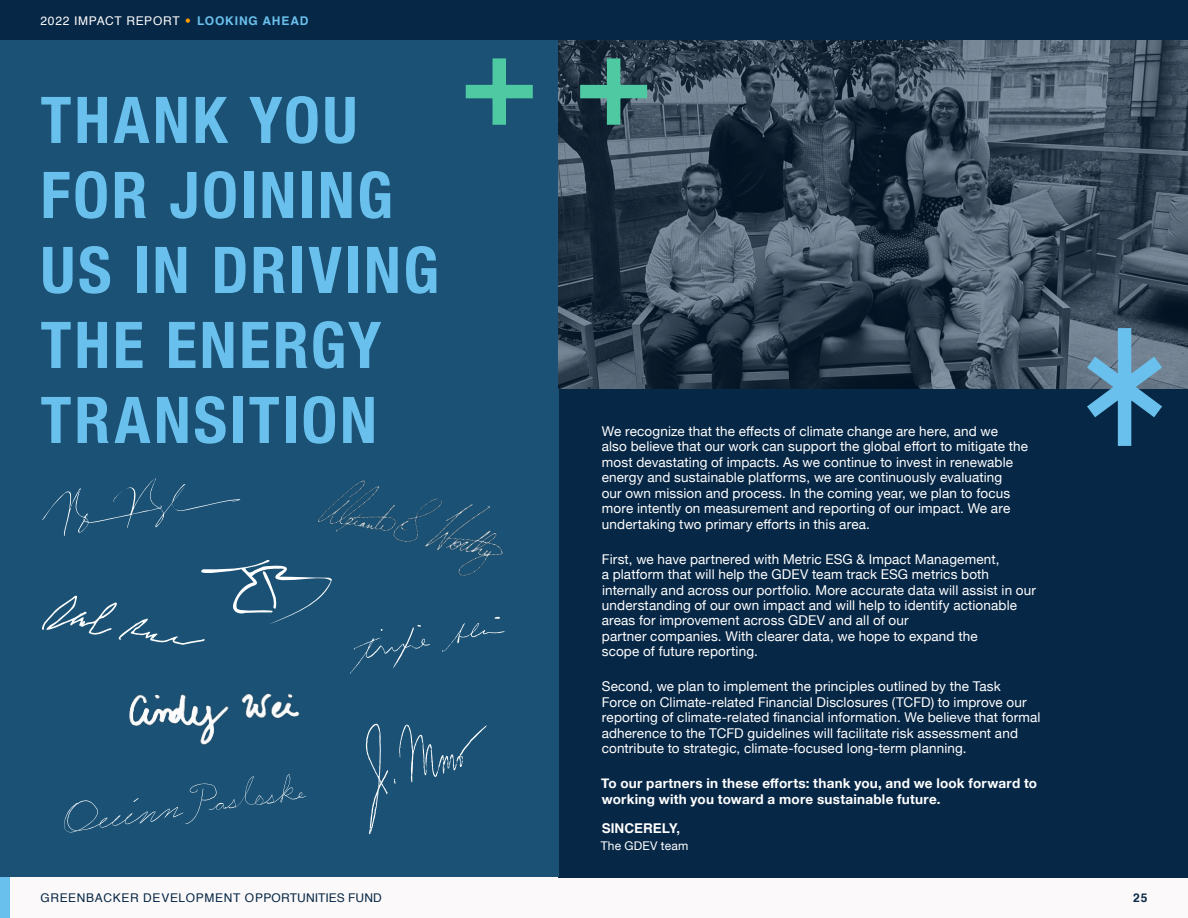
<style>
.page{position:relative;width:1188px;height:918px;background:#fff}
.page>*{position:absolute;margin:0;border:0;box-sizing:border-box;transform-origin:0 0}
.t1{font:700 condensed 64.5px/75px "Helvetica Neue";letter-spacing:.04em;color:#6ac0ec}
.intro_body{font:13.5px/15.5px "Helvetica Neue";letter-spacing:.01em;color:#fff}
.intro_body-2{font:700 13.5px/15.5px "Helvetica Neue";letter-spacing:.02em;color:#fff}
.t2{font:700 13.5px "Helvetica";color:#fff}
.t3{font:12px "Helvetica";letter-spacing:.045em;color:#072746}
.t4{font:12px "Helvetica";letter-spacing:.06em;color:#fff}
.t5{font:700 12px "Helvetica";letter-spacing:.07em;color:#6ac0ec}
.t6{font:12px "Helvetica Neue";letter-spacing:.02em;color:#fff}
.t7{font:700 12px "Helvetica";color:#072746}
</style>
<div class="page">
<div style="left:10px;top:878px;width:1178px;height:40px;background:#fbf9f9"></div>
<div style="left:0;top:878px;width:10px;height:40px;background:#6ac0ec"></div>
<div style="left:0;top:0;width:1188px;height:41px;background:#072746"></div>
<svg style="left:186px;top:18px;width:4px;height:5px"></svg>
<div style="left:558px;top:41px;width:630px;height:837px;background:#072746"></div>
<div style="left:0;top:40px;width:558px;height:838px;background:#1a5174"></div>
<svg style="left:558px;top:41px;width:630px;height:348px;background:#394958"></svg>
<div style="left:466px;top:85px;width:67px;height:13px;background:#4ec9a2"></div>
<div style="left:493px;top:58px;width:13px;height:67px;background:#4ec9a2"></div>
<hr style="left:466px;top:0;width:67px;height:1px;background:#4ec9a2">
<svg style="left:493px;top:0;width:13px;height:1px"></svg>
<div style="left:580px;top:85px;width:67px;height:13px;background:#4ec9a2"></div>
<div style="left:607px;top:58px;width:13px;height:67px;background:#4ec9a2"></div>
<hr style="left:580px;top:0;width:67px;height:1px;background:#4ec9a2">
<svg style="left:607px;top:0;width:13px;height:1px"></svg>
<svg style="left:1072px;top:315px;width:105px;height:131px"></svg>
<img style="left:318px;top:480px;width:185px;height:96px">
<svg style="left:42px;top:478px;width:198px;height:58px"></svg>
<img style="left:129px;top:693px;width:171px;height:52px">
<svg style="left:42px;top:560px;width:290px;height:85px"></svg>
<svg style="left:366px;top:724px;width:22px;height:110px"></svg>
<svg style="left:394px;top:725px;width:93px;height:59px"></svg>
<svg style="left:64px;top:774px;width:242px;height:58px"></svg>
<svg style="left:442px;top:617px;width:64px;height:35px"></svg>
<svg style="left:350px;top:625px;width:81px;height:49px"></svg>
<p class="t4" style="left:40px;top:11px;width:141px">2022 IMPACT REPORT</p>
<p class="t5" style="left:197px;top:11px;width:113px">LOOKING AHEAD</p>
<p class="t1" style="left:40px;top:78px;width:400px">THANK YOU<br>FOR JOINING<br>US IN DRIVING<br>THE ENERGY<br>TRANSITION</p>
<p class="intro_body" style="left:602px;top:424px;width:428px">We recognize that the effects of climate change are here, and we<br>also believe that our work can support the global effort to mitigate the most devastating of impacts. As we continue to invest in renewable energy and sustainable platforms, we are continuously evaluating<br>our own mission and process. In the coming year, we plan to focus more intently on measurement and reporting of our impact. We are undertaking two primary efforts in this area.</p>
<p class="intro_body" style="left:602px;top:552px;width:436px">First, we have partnered with Metric ESG &amp; Impact Management,<br>a platform that will help the GDEV team track ESG metrics both internally and across our portfolio. More accurate data will assist in our understanding of our own impact and will help to identify actionable areas for improvement across GDEV and all of our<br>partner companies. With clearer data, we hope to expand the<br>scope of future reporting.</p>
<p class="intro_body" style="left:602px;top:680px;width:440px">Second, we plan to implement the principles outlined by the Task<br>Force on Climate-related Financial Disclosures (TCFD) to improve our reporting of climate-related financial information. We believe that formal adherence to the TCFD guidelines will facilitate risk assessment and contribute to strategic, climate-focused long-term planning.</p>
<p class="intro_body-2" style="left:601px;top:776px;width:438px">To our partners in these efforts: thank you, and we look forward to working with you toward a more sustainable future.</p>
<p class="t2" style="left:602px;top:817px;width:80px">SINCERELY,</p>
<p class="t6" style="left:601px;top:837px;width:89px">The GDEV team</p>
<p class="t3" style="left:40px;top:889px;width:343px">GREENBACKER DEVELOPMENT OPPORTUNITIES FUND</p>
<p class="t7" style="left:1133px;top:888px;width:16px">25</p>
</div>
